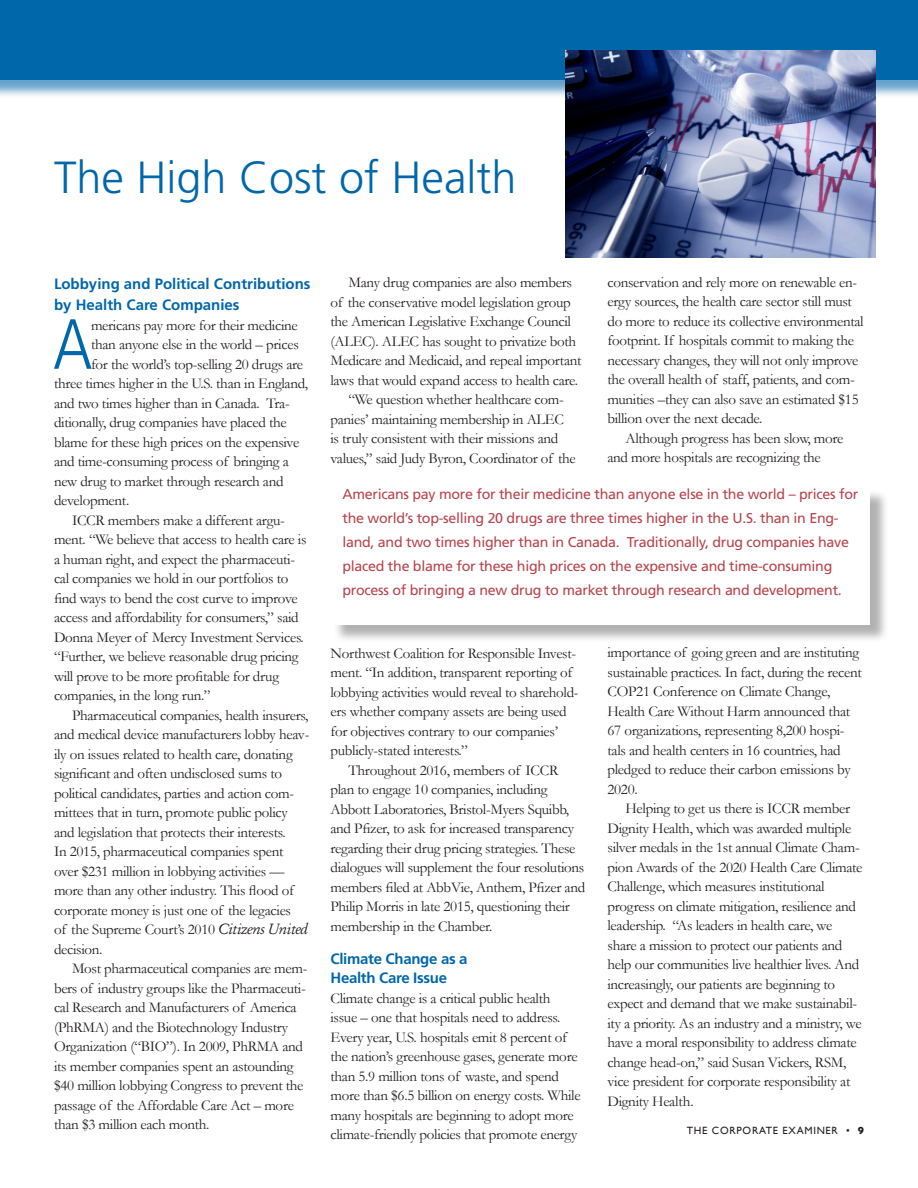
<style>
.page{position:relative;width:918px;height:1188px;background:#fff}
.page>*{position:absolute;margin:0;border:0;box-sizing:border-box;transform-origin:0 0}
.t1{font:300 condensed 70.8px "Frutiger";color:#0067aa}
.t2{font:300 45px "Frutiger";color:#0067aa}
.t3{font:15px/19.5px "Garamond";letter-spacing:-.02em;color:#231f20}
.t4{font:700 15px/21px "Frutiger";color:#0067aa}
.t5{font:700 15px/18.9px "Frutiger";letter-spacing:-.02em;color:#0067aa}
.t6{font:14.25px/24px "Frutiger";letter-spacing:-.02em;color:#b7454d}
.t7{font:10.5px "Gill Sans";letter-spacing:.07em;color:#231f20}
.s1{font-style:italic}
.s2{font-weight:700}
</style>
<div class="page">
<div style="left:0;top:0;width:918px;height:99px;background:#0067aa;opacity:.6"></div>
<div style="left:0;top:0;width:918px;height:80px;background:#0067aa"></div>
<img style="left:566px;top:51px;width:310px;height:206px">
<div style="left:333px;top:490px;width:556px;height:154px;background:#231f20;opacity:.35"></div>
<div style="left:330px;top:488px;width:540px;height:137px;background:#fff"></div>
<p class="t2" style="left:54px;top:152px;width:464px">The High Cost of Health</p>
<p class="t4" style="left:54px;top:273px;width:258px">Lobbying and Political Contributions by Health Care Companies</p>
<p class="t1" style="left:53px;top:304px;width:41px">A</p>
<p class="t3" style="left:91px;top:315px;width:208px">mericans pay more for their medicine</p>
<p class="t3" style="left:91px;top:335px;width:209px">than anyone else in the world – prices</p>
<p class="t3" style="left:91px;top:354px;width:214px">for the world’s top-selling 20 drugs are</p>
<p class="t3" style="left:54px;top:374px;width:256px">three times higher in the U.S. than in England,</p>
<p class="t3" style="left:54px;top:393px;width:237px">and two times higher than in Canada. Tra-</p>
<p class="t3" style="left:54px;top:413px;width:234px">ditionally, drug companies have placed the</p>
<p class="t3" style="left:54px;top:432px;width:247px">blame for these high prices on the expensive</p>
<p class="t3" style="left:54px;top:452px;width:236px">and time-consuming process of bringing a</p>
<p class="t3" style="left:54px;top:471px;width:231px">new drug to market through research and</p>
<p class="t3" style="left:54px;top:491px;width:77px">development.</p>
<p class="t3" style="left:54px;top:510px;width:254px;text-indent:18px">ICCR members make a different argu&shy;ment. “We believe that access to health care is a human right, and expect the pharmaceuti&shy;cal companies we hold in our portfolios to find ways to bend the cost curve to improve access and affordability for consumers,” said Donna Meyer of Mercy Investment Services. “Further, we believe reasonable drug pricing will prove to be more profitable for drug companies, in the long run.”</p>
<p class="t3" style="left:54px;top:705px;width:257px;text-indent:18px">Pharmaceutical companies, health insurers, and medical device manufacturers lobby heav&shy;ily on issues related to health care, donating significant and often undisclosed sums to political candidates, parties and action com&shy;mittees that in turn, promote public policy and legislation that protects their interests.<br>In 2015, pharmaceutical companies spent over $231 million in lobbying activities — more than any other industry. This flood of corporate money is just one of the legacies<br>of the Supreme Court’s 2010 <span class="s1">Citizens United </span>decision.</p>
<p class="t3" style="left:54px;top:959px;width:255px;text-indent:18px">Most pharmaceutical companies are mem&shy;bers of industry groups like the Pharmaceuti&shy;cal Research and Manufacturers of America (PhRMA) and the Biotechnology Industry Organization (“BIO”). In 2009, PhRMA and its member companies spent an astounding $40 million lobbying Congress to prevent the passage of the Affordable Care Act – more than $3 million each month.</p>
<p class="t3" style="left:330px;top:273px;width:253px;text-indent:18px">Many drug companies are also members of the conservative model legislation group the American Legislative Exchange Council (ALEC). ALEC has sought to privatize both Medicare and Medicaid, and repeal important laws that would expand access to health care.</p>
<p class="t3" style="left:330px;top:390px;width:247px;text-indent:18px">“We question whether healthcare com&shy;panies’ maintaining membership in ALEC is truly consistent with their missions and values,” said Judy Byron, Coordinator of the</p>
<p class="t3" style="left:608px;top:272px;width:258px">conservation and rely more on renewable en&shy;ergy sources, the health care sector still must do more to reduce its collective environmental footprint. If hospitals commit to making the necessary changes, they will not only improve the overall health of staff, patients, and com&shy;munities –they can also save an estimated $15 billion over the next decade.</p>
<p class="t3" style="left:608px;top:428px;width:238px;text-indent:18px">Although progress has been slow, more and more hospitals are recognizing the</p>
<p class="t6" style="left:342px;top:482px;width:517px">Americans pay more for their medicine than anyone else in the world – prices for the world’s top-selling 20 drugs are three times higher in the U.S. than in Eng&shy;land, and two times higher than in Canada. Traditionally, drug companies have placed the blame for these high prices on the expensive and time-consuming process of bringing a new drug to market through research and development.</p>
<p class="t3" style="left:330px;top:643px;width:250px">Northwest Coalition for Responsible Invest&shy;ment. “In addition, transparent reporting of lobbying activities would reveal to sharehold&shy;ers whether company assets are being used for objectives contrary to our companies’ publicly-stated interests.”</p>
<p class="t3" style="left:330px;top:760px;width:256px;text-indent:18px">Throughout 2016, members of ICCR plan to engage 10 companies, including Abbott Laboratories, Bristol-Myers Squibb, and Pfizer, to ask for increased transparency regarding their drug pricing strategies. These dialogues will supplement the four resolutions members filed at AbbVie, Anthem, Pfizer and Philip Morris in late 2015, questioning their membership in the Chamber.</p>
<p class="t5" style="left:330px;top:949px;width:139px">Climate Change as a<br>Health Care Issue</p>
<p class="t3" style="left:330px;top:988px;width:252px">Climate change is a critical public health issue – one that hospitals need to address.<br>Every year, U.S. hospitals emit 8 percent of the nation’s greenhouse gases, generate more than 5.9 million tons of waste, and spend more than $6.5 billion on energy costs. While many hospitals are beginning to adopt more climate-friendly policies that promote energy</p>
<p class="t3" style="left:608px;top:643px;width:256px">importance of going green and are instituting sustainable practices. In fact, during the recent COP21 Conference on Climate Change, Health Care Without Harm announced that 67 organizations, representing 8,200 hospi&shy;tals and health centers in 16 countries, had pledged to reduce their carbon emissions by 2020.</p>
<p class="t3" style="left:608px;top:799px;width:257px;text-indent:18px">Helping to get us there is ICCR member Dignity Health, which was awarded multiple silver medals in the 1st annual Climate Cham&shy;pion Awards of the 2020 Health Care Climate Challenge, which measures institutional progress on climate mitigation, resilience and leadership. “As leaders in health care, we share a mission to protect our patients and help our communities live healthier lives. And increasingly, our patients are beginning to expect and demand that we make sustainabil&shy;ity a priority. As an industry and a ministry, we have a moral responsibility to address climate change head-on,” said Susan Vickers, RSM, vice president for corporate responsibility at Dignity Health.</p>
<p class="t7" style="left:687px;top:1124px;width:179px">THE CORPORATE EXAMINER • <span class="s2">9</span></p>
</div>
